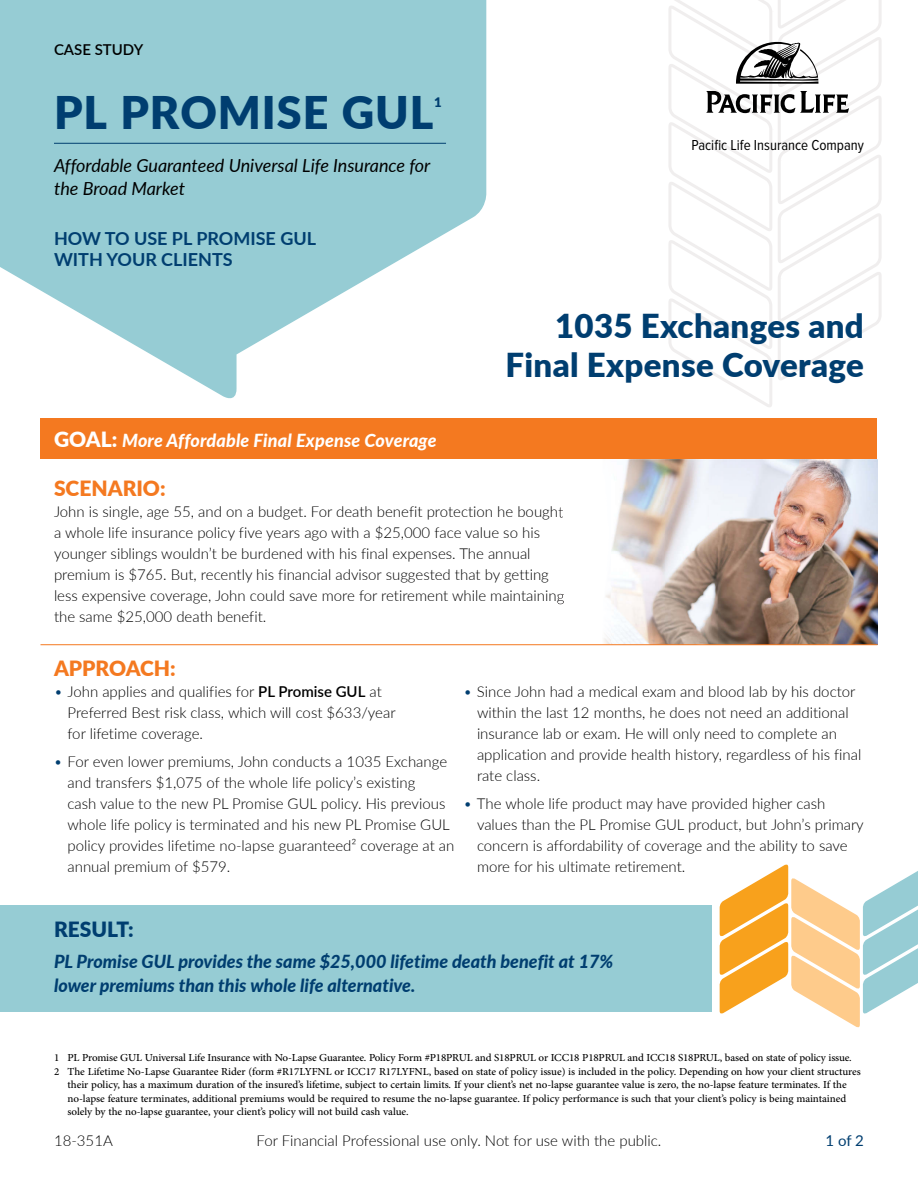
<style>
.page{position:relative;width:918px;height:1188px;background:#fff}
.page>*{position:absolute;margin:0;border:0;box-sizing:border-box;transform-origin:0 0}
.t1{font:900 45px "Lato";letter-spacing:.02em;color:#003e70}
.t2{font:900 33px/39px "Lato";letter-spacing:.01em;color:#003e70;text-align:right}
.t3{font:900 21px "Lato";color:#f47920}
.t4{font:900 21px "Lato";color:#003e70}
.t5{font:italic 800 18px/24px "Lato";color:#003e70}
.t6{font:italic 18px/22.5px "Lato";color:#000}
.t7{font:italic 800 18px "Lato";letter-spacing:.01em;color:#fff}
.t8{font:700 18px/21px "Lato";color:#003e70}
.t9{font:300 15px/21px "Lato";color:#000}
.t10{font:15px "Adobe Arabic";letter-spacing:-.005em;color:#000}
.t11{font:15px "Proxima Nova Cond";color:#000}
.t12{font:600 15px "Lato";color:#000}
.t13{font:15px "Lato";color:#003e70}
.t14{font:900 13.05px "Lato";color:#003e70}
.s1{font-weight:900;font-style:normal;font-size:21px}
.s2{color:#003e70}
.s3{font-weight:600}
</style>
<div class="page">
<svg style="left:0;top:0;width:486px;height:399px;fill:#96ccd4"></svg>
<hr style="left:54px;top:143px;width:392px;height:1px;background:#003e70">
<div style="left:0;top:905px;width:712px;height:107px;background:#96ccd4"></div>
<div style="left:40px;top:419px;width:838px;height:40px;background:#f47920"></div>
<svg style="left:720px;top:864px;width:198px;height:164px"></svg>
<img style="left:559px;top:460px;width:319px;height:184px">
<svg style="left:559px;top:507px;width:4px;height:13px"></svg>
<svg style="left:559px;top:591px;width:5px;height:13px"></svg>
<hr style="left:40px;top:644px;width:838px;height:1px;background:#f47920">
<svg style="left:669px;top:0;width:213px;height:407px"></svg>
<p class="t12" style="left:54px;top:39px;width:91px">CASE STUDY</p>
<h1 class="t1" style="left:54px;top:79px;width:381px">PL PROMISE GUL</h1>
<p class="t14" style="left:434px;top:92px;width:9px">1</p>
<p class="t6" style="left:54px;top:154px;width:378px">Affordable Guaranteed Universal Life Insurance for the Broad Market</p>
<p class="t8" style="left:54px;top:227px;width:264px">HOW TO USE PL PROMISE GUL<br>WITH YOUR CLIENTS</p>
<p class="t7" style="left:54px;top:427px;width:384px"><span class="s1">GOAL:</span> More Affordable Final Expense Coverage</p>
<p class="t11" style="left:691px;top:137px;width:174px">Pacific Life Insurance Company</p>
<h2 class="t2" style="left:505px;top:305px;width:360px">1035 Exchanges and<br>Final Expense Coverage</h2>
<h3 class="t3" style="left:54px;top:473px;width:113px">SCENARIO:</h3>
<p class="t9" style="left:54px;top:501px;width:512px">John is single, age 55, and on a budget. For death benefit protection he bought a whole life insurance policy five years ago with a $25,000 face value so his younger siblings wouldn’t be burdened with his final expenses. The annual premium is $765. But, recently his financial advisor suggested that by getting less expensive coverage, John could save more for retirement while maintaining the same $25,000 death benefit.</p>
<h3 class="t3" style="left:54px;top:653px;width:123px">APPROACH:</h3>
<p class="t9" style="left:67px;top:681px;width:330px;text-indent:-13px"><span class="s2">•</span> John applies and qualifies for <span class="s3">PL Promise GUL</span> at<br>Preferred Best risk class, which will cost $633/year for lifetime coverage.</p>
<p class="t9" style="left:67px;top:751px;width:388px;text-indent:-14px"><span class="s2">•</span> For even lower premiums, John conducts a 1035 Exchange and transfers $1,075 of the whole life policy’s existing<br>cash value to the new PL Promise GUL policy. His previous whole life policy is terminated and his new PL Promise GUL policy provides lifetime no-lapse guaranteed² coverage at an annual premium of $579.</p>
<p class="t9" style="left:477px;top:681px;width:386px;text-indent:-14px"><span class="s2">•</span> Since John had a medical exam and blood lab by his doctor within the last 12 months, he does not need an additional insurance lab or exam. He will only need to complete an application and provide health history, regardless of his final rate class.</p>
<p class="t9" style="left:477px;top:793px;width:388px;text-indent:-14px"><span class="s2">•</span> The whole life product may have provided higher cash values than the PL Promise GUL product, but John’s primary concern is affordability of coverage and the ability to save more for his ultimate retirement.</p>
<h3 class="t4" style="left:54px;top:914px;width:81px">RESULT:</h3>
<p class="t5" style="left:54px;top:949px;width:561px">PL Promise GUL provides the same $25,000 lifetime death benefit at 17% lower premiums than this whole life alternative.</p>
<p class="t10" style="left:54px;top:1048px;width:799px">1 PL Promise GUL Universal Life Insurance with No-Lapse Guarantee. Policy Form #P18PRUL and S18PRUL or ICC18 P18PRUL and ICC18 S18PRUL, based on state of policy issue.</p>
<p class="t10" style="left:54px;top:1061px;width:808px">2 The Lifetime No-Lapse Guarantee Rider (form #R17LYFNL or ICC17 R17LYFNL, based on state of policy issue) is included in the policy. Depending on how your client structures</p>
<p class="t10" style="left:68px;top:1075px;width:781px">their policy, has a maximum duration of the insured’s lifetime, subject to certain limits. If your client’s net no-lapse guarantee value is zero, the no-lapse feature terminates. If the</p>
<p class="t10" style="left:68px;top:1088px;width:780px">no-lapse feature terminates, additional premiums would be required to resume the no-lapse guarantee. If policy performance is such that your client’s policy is being maintained</p>
<p class="t10" style="left:68px;top:1102px;width:343px">solely by the no-lapse guarantee, your client’s policy will not build cash value.</p>
<p class="t9" style="left:54px;top:1129px;width:60px">18-351A</p>
<p class="t9" style="left:256px;top:1129px;width:406px">For Financial Professional use only. Not for use with the public.</p>
<p class="t13" style="left:826px;top:1129px;width:40px">1 of 2</p>
</div>
